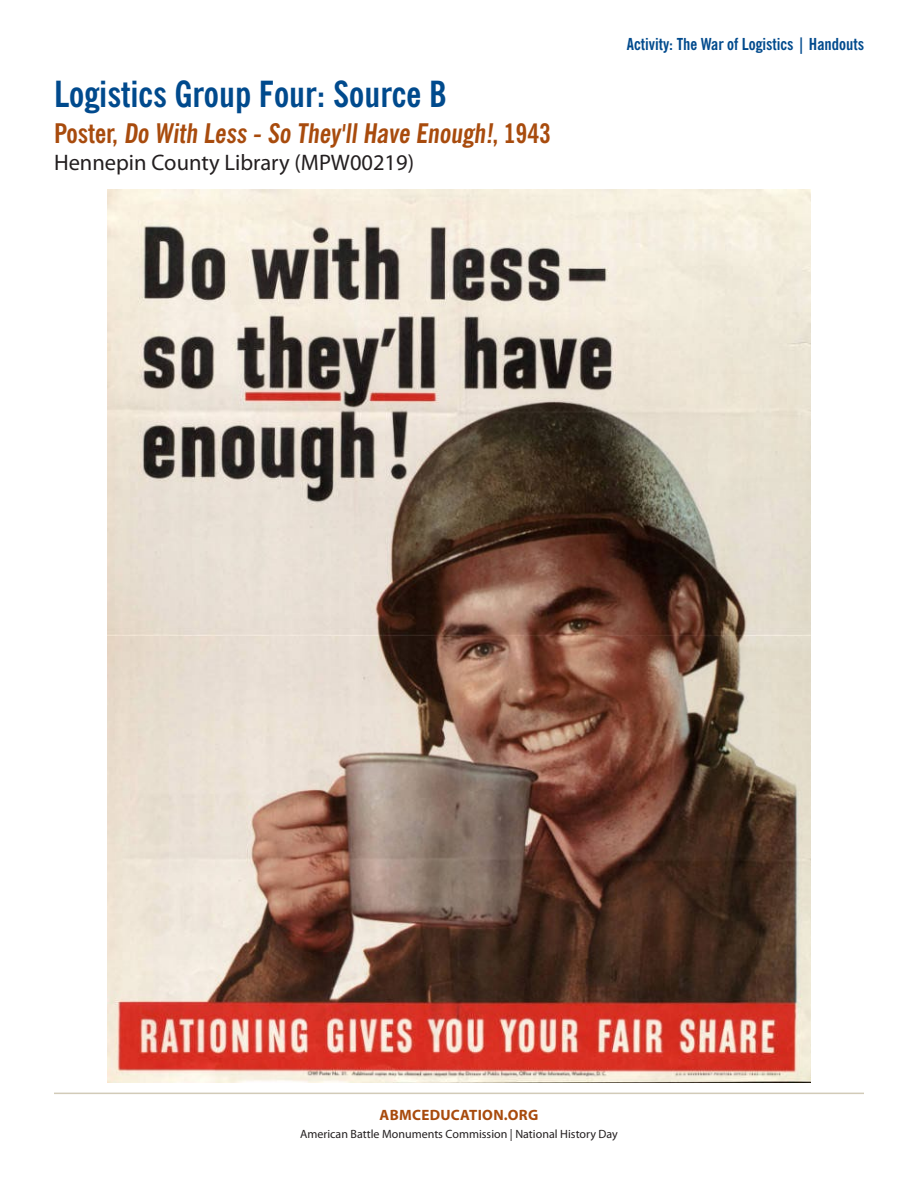
<style>
.page{position:relative;width:918px;height:1188px;background:#fff}
.page>*{position:absolute;margin:0;border:0;box-sizing:border-box;transform-origin:0 0}
.Subhead1{font:700 condensed 36px "News Gothic BT";color:#004a8d}
.Subhead1-2{font:700 condensed 27px "News Gothic BT";color:#a84b0d}
.Subhead1-3{font:22.5px "Myriad Pro";color:#231f20}
.Running_Header{font:700 condensed 16.5px "News Gothic BT";color:#004a8d}
.RunningFooter{font:700 15px "Myriad Pro";letter-spacing:.02em;color:#a84b0d}
.RunningFooter-2{font:12px "Myriad Pro";color:#231f20}
</style>
<div class="page">
<hr style="left:54px;top:1093px;width:810px;height:1px;background:#d2cbb8">
<img style="left:108px;top:189px;width:702px;height:894px">
<p class="Subhead1" style="left:54px;top:72px;width:394px">Logistics Group Four: Source B</p>
<p class="Subhead1-2" style="left:54px;top:117px;width:498px">Poster, Do With Less - So They'll Have Enough!, 1943</p>
<p class="Subhead1-3" style="left:54px;top:149px;width:362px">Hennepin County Library (MPW00219)</p>
<p class="Running_Header" style="left:627px;top:34px;width:239px">Activity: The War of Logistics | Handouts</p>
<p class="RunningFooter" style="left:380px;top:1106px;width:160px">ABMCEDUCATION.ORG</p>
<p class="RunningFooter-2" style="left:300px;top:1126px;width:319px">American Battle Monuments Commission | National History Day</p>
</div>
